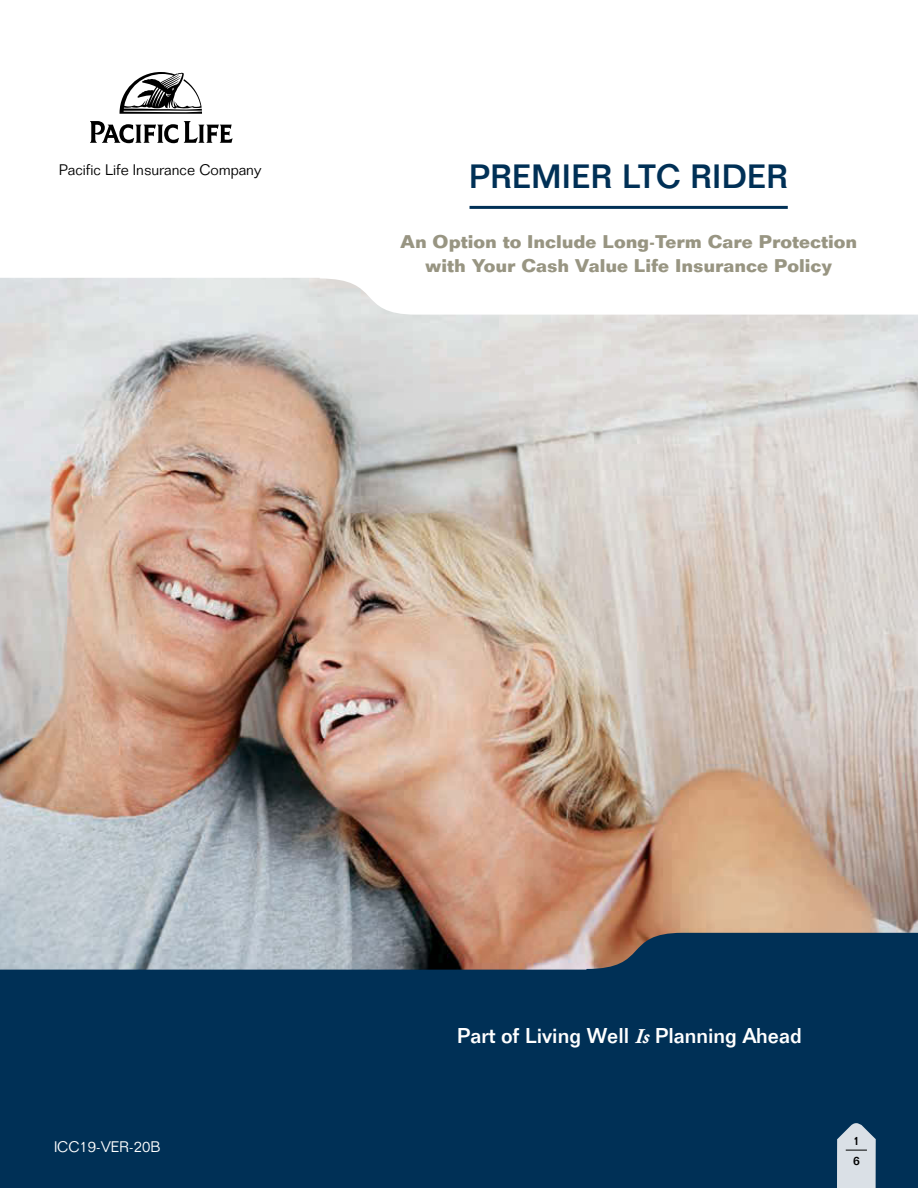
<style>
.page{position:relative;width:918px;height:1188px;background:#fff}
.page>*{position:absolute;margin:0;border:0;box-sizing:border-box;transform-origin:0 0}
.t1{font:500 33px "Folio Std";letter-spacing:.01em;color:#003056}
.t2{font:500 21px "Folio Std";color:#fff}
.t3{font:700 18px/24px "Folio Std";color:#989582;text-align:center}
.t4{font:300 15px "Folio Std";color:#000}
.t5{font:300 15px "Folio Std";color:#fff}
.t6{font:500 12px/20.1px "Folio Std";color:#000}
.s1{font-family:"Adobe Garamond Pro";font-weight:700;font-style:italic}
</style>
<div class="page">
<img style="left:0;top:315px;width:918px;height:618px">
<div style="left:0;top:976px;width:918px;height:212px;background:#003056"></div>
<svg style="left:90px;top:121px;width:143px;height:22px"></svg>
<svg style="left:120px;top:72px;width:82px;height:42px"></svg>
<svg style="left:0;top:278px;width:918px;height:37px"></svg>
<svg style="left:0;top:933px;width:918px;height:43px;background:#637281"></svg>
<svg style="left:837px;top:1123px;width:39px;height:65px;background:#bec9d3"></svg>
<hr style="left:470px;top:206px;width:318px;height:3px;background:#003056">
<p class="t4" style="left:59px;top:161px;width:204px">Pacific Life Insurance Company</p>
<h1 class="t1" style="left:469px;top:156px;width:320px">PREMIER LTC RIDER</h1>
<p class="t3" style="left:400px;top:229px;width:459px">An Option to Include Long-Term Care Protection with Your Cash Value Life Insurance Policy</p>
<p class="t5" style="left:54px;top:1138px;width:108px">ICC19-VER-20B</p>
<p class="t2" style="left:457px;top:1023px;width:346px">Part of Living Well <span class="s1">Is</span> Planning Ahead</p>
<p class="t6" style="left:853px;top:1130px;width:8px">1<br>6</p>
</div>
